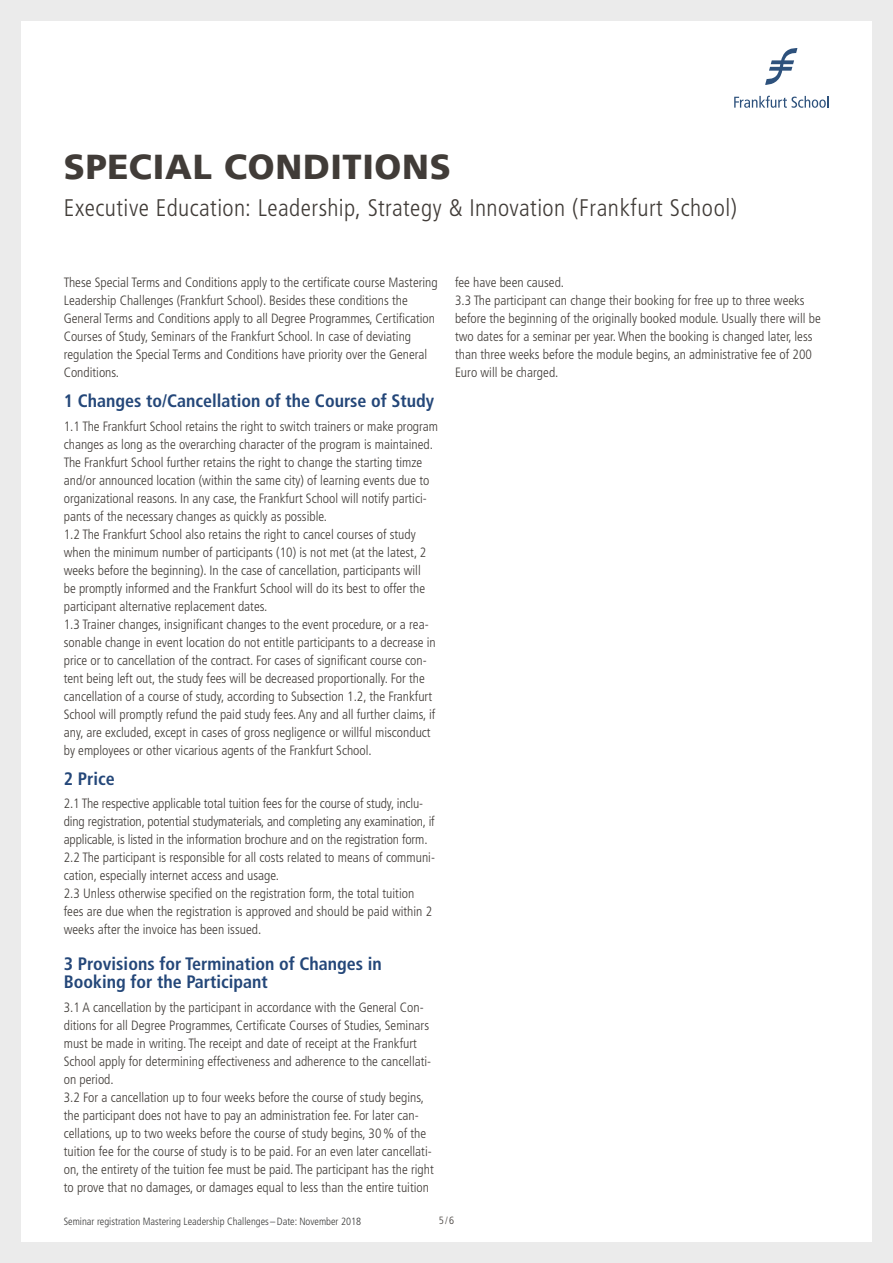
<style>
.page{position:relative;width:893px;height:1263px;background:#ebebeb}
.page>*{position:absolute;margin:0;border:0;box-sizing:border-box;transform-origin:0 0}
.t1{font:900 34.5px "Frutiger LT Arabic 75";letter-spacing:.02em;color:#413c38}
.t2{font:300 condensed 24px "Frutiger LT Std";letter-spacing:.015em;color:#413c38}
.t3{font:700 condensed 18px/18px "Frutiger LT Std";color:#244779}
.t4{font:300 condensed 13.5px/18px "Frutiger LT Std";color:#413c38}
.t5{font:300 condensed 10.5px "Frutiger LT Std";color:#3b3b3a}
.t6{font:300 condensed 10.5px "Frutiger LT Std";color:#413c38}
</style>
<div class="page">
<div style="left:21px;top:21px;width:851px;height:1221px;background:#fff"></div>
<svg style="left:765px;top:48px;width:32px;height:37px"></svg>
<svg style="left:734px;top:96px;width:95px;height:12px"></svg>
<h1 class="t1" style="left:64px;top:146px;width:389px">SPECIAL CONDITIONS</h1>
<h2 class="t2" style="left:64px;top:194px;width:675px">Executive Education: Leadership, Strategy &amp; Innovation (Frankfurt School)</h2>
<p class="t4" style="left:64px;top:274px;width:376px">These Special Terms and Conditions apply to the certificate course Mastering Leadership Challenges (Frankfurt School). Besides these conditions the General Terms and Conditions apply to all Degree Programmes, Certification Courses of Study, Seminars of the Frankfurt School. In case of deviating regulation the Special Terms and Conditions have priority over the General Conditions.</p>
<h3 class="t3" style="left:64px;top:392px;width:372px">1 Changes to/Cancellation of the Course of Study</h3>
<p class="t4" style="left:64px;top:417px;width:376px">1.1 The Frankfurt School retains the right to switch trainers or make program changes as long as the overarching character of the program is maintained.<br>The Frankfurt School further retains the right to change the starting timze and/or announced location (within the same city) of learning events due to organizational reasons. In any case, the Frankfurt School will notify partici&shy;pants of the necessary changes as quickly as possible.<br>1.2 The Frankfurt School also retains the right to cancel courses of study when the minimum number of participants (10) is not met (at the latest, 2 weeks before the beginning). In the case of cancellation, participants will<br>be promptly informed and the Frankfurt School will do its best to offer the participant alternative replacement dates.<br>1.3 Trainer changes, insignificant changes to the event procedure, or a rea&shy;sonable change in event location do not entitle participants to a decrease in price or to cancellation of the contract. For cases of significant course con&shy;tent being left out, the study fees will be decreased proportionally. For the cancellation of a course of study, according to Subsection 1.2, the Frankfurt School will promptly refund the paid study fees. Any and all further claims, if any, are excluded, except in cases of gross negligence or willful misconduct by employees or other vicarious agents of the Frankfurt School.</p>
<h3 class="t3" style="left:64px;top:770px;width:53px">2 Price</h3>
<p class="t4" style="left:64px;top:795px;width:373px">2.1 The respective applicable total tuition fees for the course of study, inclu&shy;ding registration, potential studymaterials, and completing any examination, if applicable, is listed in the information brochure and on the registration form.<br>2.2 The participant is responsible for all costs related to means of communi&shy;cation, especially internet access and usage.<br>2.3 Unless otherwise specified on the registration form, the total tuition fees are due when the registration is approved and should be paid within 2 weeks after the invoice has been issued.</p>
<h3 class="t3" style="left:64px;top:955px;width:320px">3 Provisions for Termination of Changes in<br>Booking for the Participant</h3>
<p class="t4" style="left:64px;top:998px;width:371px">3.1 A cancellation by the participant in accordance with the General Con&shy;ditions for all Degree Programmes, Certificate Courses of Studies, Seminars must be made in writing. The receipt and date of receipt at the Frankfurt School apply for determining effectiveness and adherence to the cancellati&shy;on period.<br>3.2 For a cancellation up to four weeks before the course of study begins, the participant does not have to pay an administration fee. For later can&shy;cellations, up to two weeks before the course of study begins, 30% of the tuition fee for the course of study is to be paid. For an even later cancellati&shy;on, the entirety of the tuition fee must be paid. The participant has the right to prove that no damages, or damages equal to less than the entire tuition</p>
<p class="t5" style="left:64px;top:1215px;width:299px">Seminar registration Mastering Leadership Challenges –Date: November 2018</p>
<p class="t4" style="left:455px;top:274px;width:367px">fee have been caused.<br>3.3 The participant can change their booking for free up to three weeks before the beginning of the originally booked module. Usually there will be two dates for a seminar per year. When the booking is changed later, less than three weeks before the module begins, an administrative fee of 200<br>Euro will be charged.</p>
<p class="t6" style="left:439px;top:1214px;width:17px">5/6</p>
</div>
